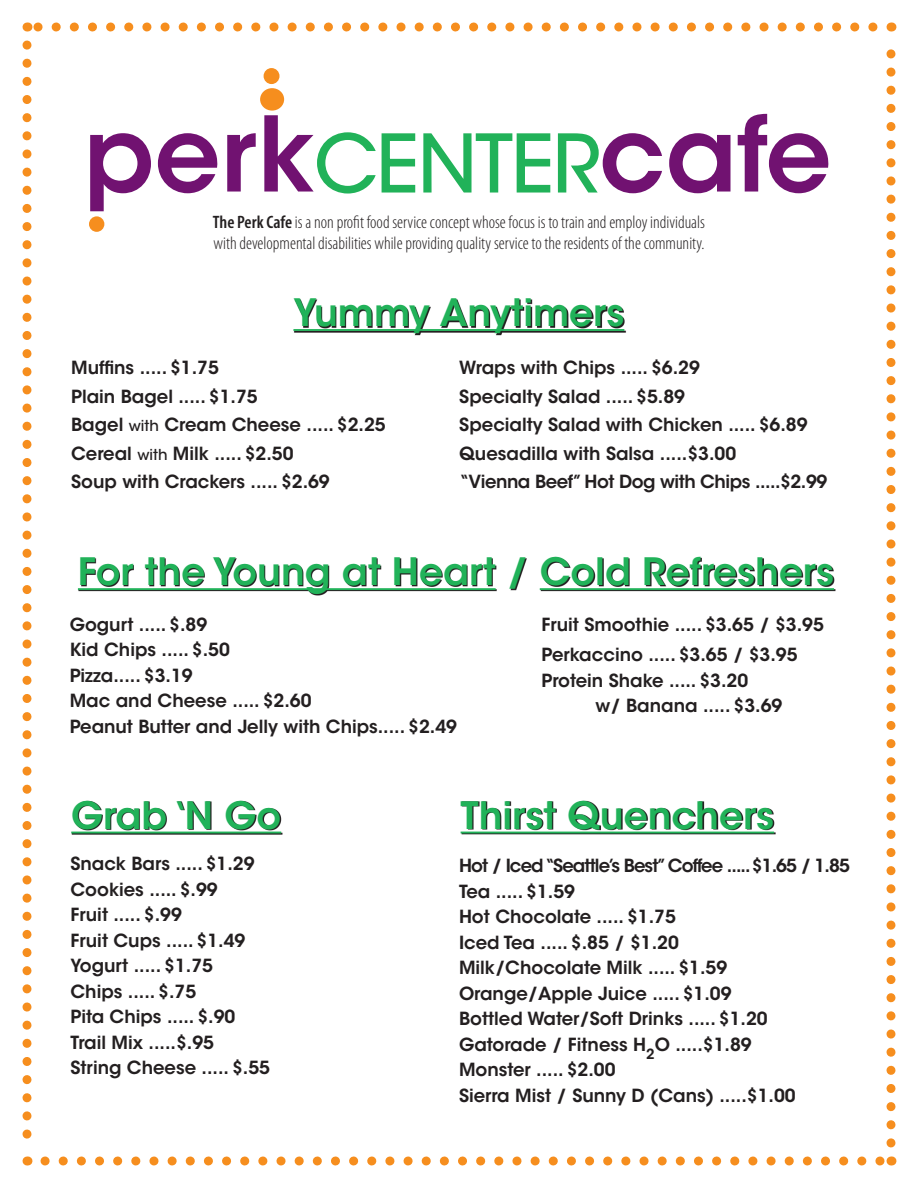
<style>
.page{position:relative;width:918px;height:1188px;background:#fff}
.page>*{position:absolute;margin:0;border:0;box-sizing:border-box;transform-origin:0 0}
.t1{font:600 103.05px "ITC Avant Garde Std";color:#711271}
.t2{font:600 37.5px "ITC Avant Garde Std";color:#21b259}
.t3{font:600 18px/25.5px "ITC Avant Garde Std";color:#231f20}
.t4{font:300 condensed 18px/21px "Myriad Pro";color:#231f20}
.s1{font-weight:400;font-size:77.25px;color:#21b259}
.s2{font-weight:600}
.s3{font-weight:500;font-size:15px}
</style>
<div class="page">
<svg style="left:45px;top:1156px;width:837px;height:10px"></svg>
<svg style="left:36px;top:22px;width:837px;height:10px"></svg>
<svg style="left:22px;top:45px;width:10px;height:1121px"></svg>
<svg style="left:886px;top:22px;width:10px;height:1121px"></svg>
<div style="left:261px;top:89px;width:22px;height:21px;background:#f68e1e;border-radius:50%"></div>
<div style="left:260px;top:88px;width:24px;height:23px;border:2px solid #f68e1e;border-radius:50%"></div>
<div style="left:265px;top:69px;width:14px;height:14px;background:#f68e1e;border-radius:50%"></div>
<div style="left:264px;top:68px;width:16px;height:16px;border:2px solid #f68e1e;border-radius:50%"></div>
<div style="left:90px;top:217px;width:13px;height:14px;background:#f68e1e;border-radius:50%"></div>
<div style="left:89px;top:216px;width:15px;height:16px;border:2px solid #f68e1e;border-radius:50%"></div>
<svg style="left:317px;top:132px;width:99px;height:62px"></svg>
<svg style="left:423px;top:133px;width:128px;height:60px"></svg>
<svg style="left:557px;top:133px;width:42px;height:60px"></svg>
<svg style="left:71px;top:800px;width:212px;height:35px"></svg>
<hr style="left:71px;top:832px;width:210px;height:1px;background:#21b259">
<svg style="left:460px;top:800px;width:316px;height:35px"></svg>
<hr style="left:461px;top:832px;width:313px;height:1px;background:#21b259">
<svg style="left:294px;top:299px;width:332px;height:37px"></svg>
<hr style="left:293px;top:329px;width:331px;height:2px;background:#21b259">
<svg style="left:24px;top:548px;width:869px;height:84px"></svg>
<hr style="left:78px;top:588px;width:418px;height:2px;background:#21b259">
<hr style="left:540px;top:588px;width:294px;height:2px;background:#21b259">
<h1 class="t1" style="left:84px;top:89px;width:750px">perk<span class="s1">CENTER</span>cafe</h1>
<p class="t4" style="left:213px;top:211px;width:494px"><span class="s2">The Perk Cafe</span> is a non profit food service concept whose focus is to train and employ individuals with developmental disabilities while providing quality service to the residents of the community.</p>
<h2 class="t2" style="left:293px;top:289px;width:332px">Yummy Anytimers</h2>
<p class="t3" style="left:71px;top:353px;width:316px;line-height:28.5px">Muffins ..... $1.75<br>Plain Bagel ..... $1.75<br>Bagel <span class="s3">with</span> Cream Cheese ..... $2.25<br>Cereal <span class="s3">with</span> Milk ..... $2.50<br>Soup with Crackers ..... $2.69</p>
<p class="t3" style="left:459px;top:353px;width:369px;line-height:28.5px">Wraps with Chips ..... $6.29<br>Specialty Salad ..... $5.89<br>Specialty Salad with Chicken ..... $6.89<br>Quesadilla with Salsa .....$3.00<br>“Vienna Beef” Hot Dog with Chips .....$2.99</p>
<h2 class="t2" style="left:78px;top:548px;width:758px">For the Young at Heart / Cold Refreshers</h2>
<p class="t3" style="left:70px;top:612px;width:389px">Gogurt ..... $.89<br>Kid Chips ..... $.50<br>Pizza..... $3.19<br>Mac and Cheese ..... $2.60<br>Peanut Butter and Jelly with Chips..... $2.49</p>
<p class="t3" style="left:541px;top:609px;width:284px;line-height:30px">Fruit Smoothie ..... $3.65 / $3.95<br>Perkaccino ..... $3.65 / $3.95</p>
<p class="t3" style="left:595px;top:667px;width:188px;text-indent:-54px">Protein Shake ..... $3.20<br>w/ Banana ..... $3.69</p>
<h2 class="t2" style="left:71px;top:791px;width:211px">Grab ‘N Go</h2>
<p class="t3" style="left:70px;top:851px;width:201px">Snack Bars ..... $1.29<br>Cookies ..... $.99<br>Fruit ..... $.99<br>Fruit Cups ..... $1.49<br>Yogurt ..... $1.75<br>Chips ..... $.75<br>Pita Chips ..... $.90<br>Trail Mix .....$.95<br>String Cheese ..... $.55</p>
<h2 class="t2" style="left:461px;top:791px;width:315px">Thirst Quenchers</h2>
<p class="t3" style="left:459px;top:853px;width:392px">Hot / Iced “Seattle’s Best” Coffee ..... $1.65 / 1.85<br>Tea ..... $1.59<br>Hot Chocolate ..... $1.75<br>Iced Tea ..... $.85 / $1.20<br>Milk/Chocolate Milk ..... $1.59<br>Orange/Apple Juice ..... $1.09<br>Bottled Water/Soft Drinks ..... $1.20<br>Gatorade / Fitness H<sub>2</sub>O .....$1.89<br>Monster ..... $2.00<br>Sierra Mist / Sunny D (Cans) .....$1.00</p>
</div>
